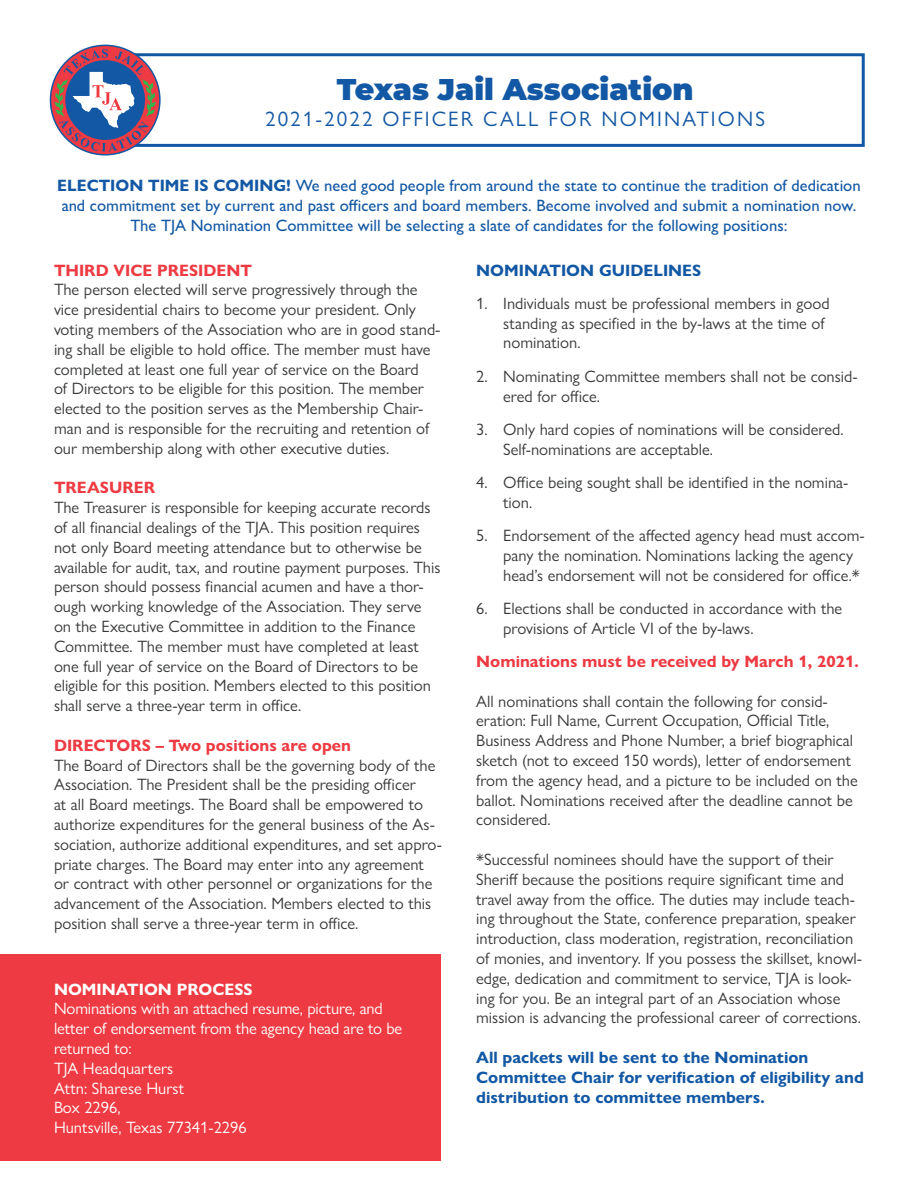
<style>
.page{position:relative;width:918px;height:1188px;background:#fff}
.page>*{position:absolute;margin:0;border:0;box-sizing:border-box;transform-origin:0 0}
.t1{font:900 30px "Montserrat";color:#1358a4}
.t2{font:21px "Gill Sans Nova";letter-spacing:.1em;color:#1358a4}
.t3{font:16.5px/19.8px "Gill Sans Nova";color:#383a39}
.t4{font:500 16.5px "Gill Sans Nova";color:#1358a4}
.t5{font:16.5px/19.8px "Gill Sans Nova";letter-spacing:-.01em;color:#fff}
.t6{font:700 16.5px/19.8px "Gill Sans Nova";color:#1358a4}
.t7{font:700 16.5px "Gill Sans Nova";color:#ee3a42}
.t8{font:700 16.5px "Gill Sans Nova";color:#fff}
.s1{font-weight:700}
</style>
<div class="page">
<div style="left:105px;top:53px;width:760px;height:94px;border:3px solid #1358a4"></div>
<svg style="left:50px;top:45px;width:111px;height:111px"></svg>
<div style="left:0;top:955px;width:441px;height:206px;background:#ee3a42"></div>
<p class="t1" style="left:337px;top:67px;width:358px">Texas Jail Association</p>
<p class="t2" style="left:265px;top:106px;width:502px">2021-2022 OFFICER CALL FOR NOMINATIONS</p>
<p class="t4" style="left:57px;top:176px;width:805px"><span class="s1">ELECTION TIME IS COMING!</span> We need good people from around the state to continue the tradition of dedication</p>
<p class="t4" style="left:62px;top:196px;width:796px">and commitment set by current and past officers and board members. Become involved and submit a nomination now.</p>
<p class="t4" style="left:131px;top:215px;width:658px">The TJA Nomination Committee will be selecting a slate of candidates for the following positions:</p>
<p class="t7" style="left:54px;top:260px;width:199px">THIRD VICE PRESIDENT</p>
<p class="t3" style="left:54px;top:280px;width:388px">The person elected will serve progressively through the vice presidential chairs to become your president. Only voting members of the Association who are in good stand&shy;ing shall be eligible to hold office. The member must have completed at least one full year of service on the Board<br>of Directors to be eligible for this position. The member elected to the position serves as the Membership Chair&shy;man and is responsible for the recruiting and retention of our membership along with other executive duties.</p>
<p class="t7" style="left:54px;top:477px;width:103px">TREASURER</p>
<p class="t3" style="left:54px;top:497px;width:388px">The Treasurer is responsible for keeping accurate records of all financial dealings of the TJA. This position requires not only Board meeting attendance but to otherwise be available for audit, tax, and routine payment purposes. This person should possess financial acumen and have a thor&shy;ough working knowledge of the Association. They serve on the Executive Committee in addition to the Finance Committee. The member must have completed at least one full year of service on the Board of Directors to be eligible for this position. Members elected to this position shall serve a three-year term in office.</p>
<p class="t7" style="left:54px;top:735px;width:298px">DIRECTORS – Two positions are open</p>
<p class="t3" style="left:54px;top:755px;width:390px">The Board of Directors shall be the governing body of the Association. The President shall be the presiding officer<br>at all Board meetings. The Board shall be empowered to authorize expenditures for the general business of the As&shy;sociation, authorize additional expenditures, and set appro&shy;priate charges. The Board may enter into any agreement or contract with other personnel or organizations for the advancement of the Association. Members elected to this position shall serve a three-year term in office.</p>
<p class="t8" style="left:54px;top:979px;width:200px">NOMINATION PROCESS</p>
<p class="t5" style="left:54px;top:999px;width:350px">Nominations with an attached resume, picture, and letter of endorsement from the agency head are to be returned to:</p>
<p class="t5" style="left:54px;top:1058px;width:121px">TJA Headquarters</p>
<p class="t5" style="left:54px;top:1078px;width:132px">Attn: Sharese Hurst</p>
<p class="t5" style="left:54px;top:1098px;width:68px">Box 2296,</p>
<p class="t5" style="left:54px;top:1118px;width:194px">Huntsville, Texas 77341-2296</p>
<p class="t6" style="left:476px;top:260px;width:227px">NOMINATION GUIDELINES</p>
<p class="t3" style="left:503px;top:293px;width:328px;text-indent:-27px">1. Individuals must be professional members in good standing as specified in the by-laws at the time of nomination.</p>
<p class="t3" style="left:503px;top:366px;width:356px;text-indent:-27px">2. Nominating Committee members shall not be consid&shy;ered for office.</p>
<p class="t3" style="left:503px;top:419px;width:342px;text-indent:-27px">3. Only hard copies of nominations will be considered.<br>Self-nominations are acceptable.</p>
<p class="t3" style="left:503px;top:472px;width:347px;text-indent:-27px">4. Office being sought shall be identified in the nomina&shy;tion.</p>
<p class="t3" style="left:503px;top:525px;width:363px;text-indent:-27px">5. Endorsement of the affected agency head must accom&shy;pany the nomination. Nominations lacking the agency head’s endorsement will not be considered for office.*</p>
<p class="t3" style="left:503px;top:598px;width:341px;text-indent:-27px">6. Elections shall be conducted in accordance with the provisions of Article VI of the by-laws.</p>
<p class="t7" style="left:476px;top:651px;width:384px">Nominations must be received by March 1, 2021.</p>
<p class="t3" style="left:476px;top:691px;width:383px">All nominations shall contain the following for consid&shy;eration: Full Name, Current Occupation, Official Title, Business Address and Phone Number, a brief biographical sketch (not to exceed 150 words), letter of endorsement from the agency head, and a picture to be included on the ballot. Nominations received after the deadline cannot be considered.</p>
<p class="t3" style="left:476px;top:849px;width:359px">*Successful nominees should have the support of their</p>
<p class="t3" style="left:476px;top:869px;width:370px">Sheriff because the positions require significant time and</p>
<p class="t3" style="left:476px;top:889px;width:381px">travel away from the office. The duties may include teach&shy;ing throughout the State, conference preparation, speaker</p>
<p class="t3" style="left:476px;top:929px;width:378px">introduction, class moderation, registration, reconciliation</p>
<p class="t3" style="left:476px;top:948px;width:387px">of monies, and inventory. If you possess the skillset, knowl&shy;edge, dedication and commitment to service, TJA is look&shy;ing for you. Be an integral part of an Association whose</p>
<p class="t3" style="left:476px;top:1008px;width:386px">mission is advancing the professional career of corrections.</p>
<p class="t6" style="left:476px;top:1047px;width:389px">All packets will be sent to the Nomination<br>Committee Chair for verification of eligibility and distribution to committee members.</p>
</div>
